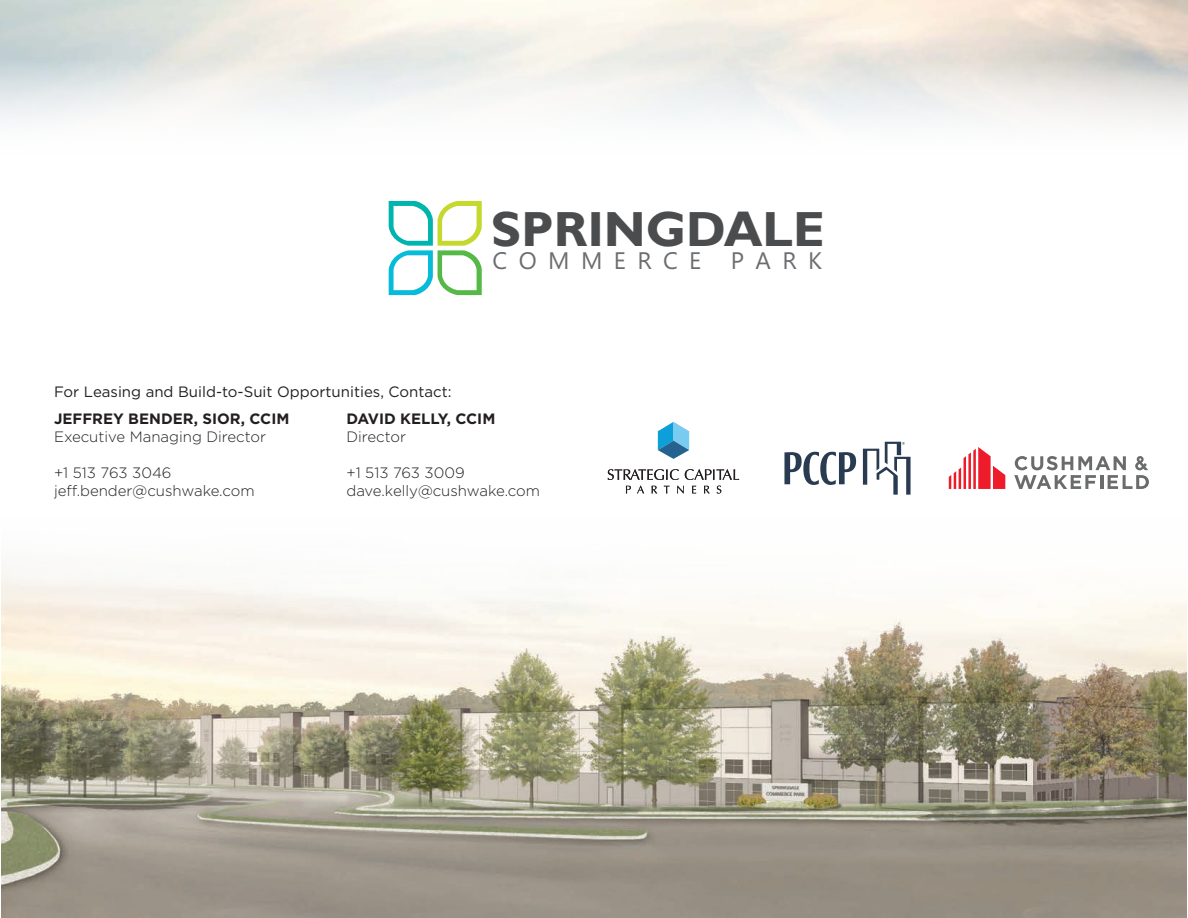
<style>
.page{position:relative;width:1188px;height:918px;background:#fff}
.page>*{position:absolute;margin:0;border:0;box-sizing:border-box;transform-origin:0 0}
.t1{font:700 49.65px "Gill Sans";color:#4b4c4d}
.t2{font:23.85px "Lao UI";letter-spacing:.48em;color:#6c6d70}
.t3{font:300 15px "Gotham";color:#231f20}
.t4{font:15px "Gotham";color:#231f20}
.t5{font:700 15px "Gotham";color:#231f20}
</style>
<div class="page">
<img style="left:1px;top:568px;width:1186px;height:350px">
<svg style="left:658px;top:422px;width:31px;height:37px"></svg>
<svg style="left:608px;top:469px;width:71px;height:11px"></svg>
<svg style="left:685px;top:469px;width:54px;height:11px"></svg>
<svg style="left:626px;top:486px;width:5px;height:7px"></svg>
<svg style="left:637px;top:486px;width:7px;height:7px"></svg>
<svg style="left:652px;top:486px;width:5px;height:7px"></svg>
<svg style="left:664px;top:486px;width:6px;height:7px"></svg>
<svg style="left:677px;top:486px;width:7px;height:8px"></svg>
<svg style="left:692px;top:486px;width:4px;height:7px"></svg>
<svg style="left:704px;top:486px;width:6px;height:7px"></svg>
<svg style="left:717px;top:486px;width:4px;height:8px"></svg>
<svg style="left:784px;top:452px;width:72px;height:33px"></svg>
<svg style="left:863px;top:442px;width:48px;height:53px"></svg>
<svg style="left:949px;top:447px;width:56px;height:42px"></svg>
<svg style="left:1014px;top:456px;width:135px;height:33px"></svg>
<svg style="left:389px;top:201px;width:93px;height:94px"></svg>
<p class="t1" style="left:491px;top:200px;width:335px">SPRINGDALE</p>
<p class="t2" style="left:492px;top:245px;width:331px">COMMERCE PARK</p>
<p class="t4" style="left:54px;top:382px;width:399px">For Leasing and Build-to-Suit Opportunities, Contact:</p>
<p class="t5" style="left:54px;top:409px;width:237px">JEFFREY BENDER, SIOR, CCIM</p>
<p class="t3" style="left:54px;top:427px;width:214px">Executive Managing Director</p>
<p class="t3" style="left:54px;top:463px;width:119px">+1 513 763 3046</p>
<p class="t3" style="left:54px;top:481px;width:202px">jeff.bender@cushwake.com</p>
<p class="t5" style="left:346px;top:409px;width:150px">DAVID KELLY, CCIM</p>
<p class="t3" style="left:346px;top:427px;width:61px">Director</p>
<p class="t3" style="left:346px;top:463px;width:120px">+1 513 763 3009</p>
<p class="t3" style="left:346px;top:481px;width:195px">dave.kelly@cushwake.com</p>
</div>
